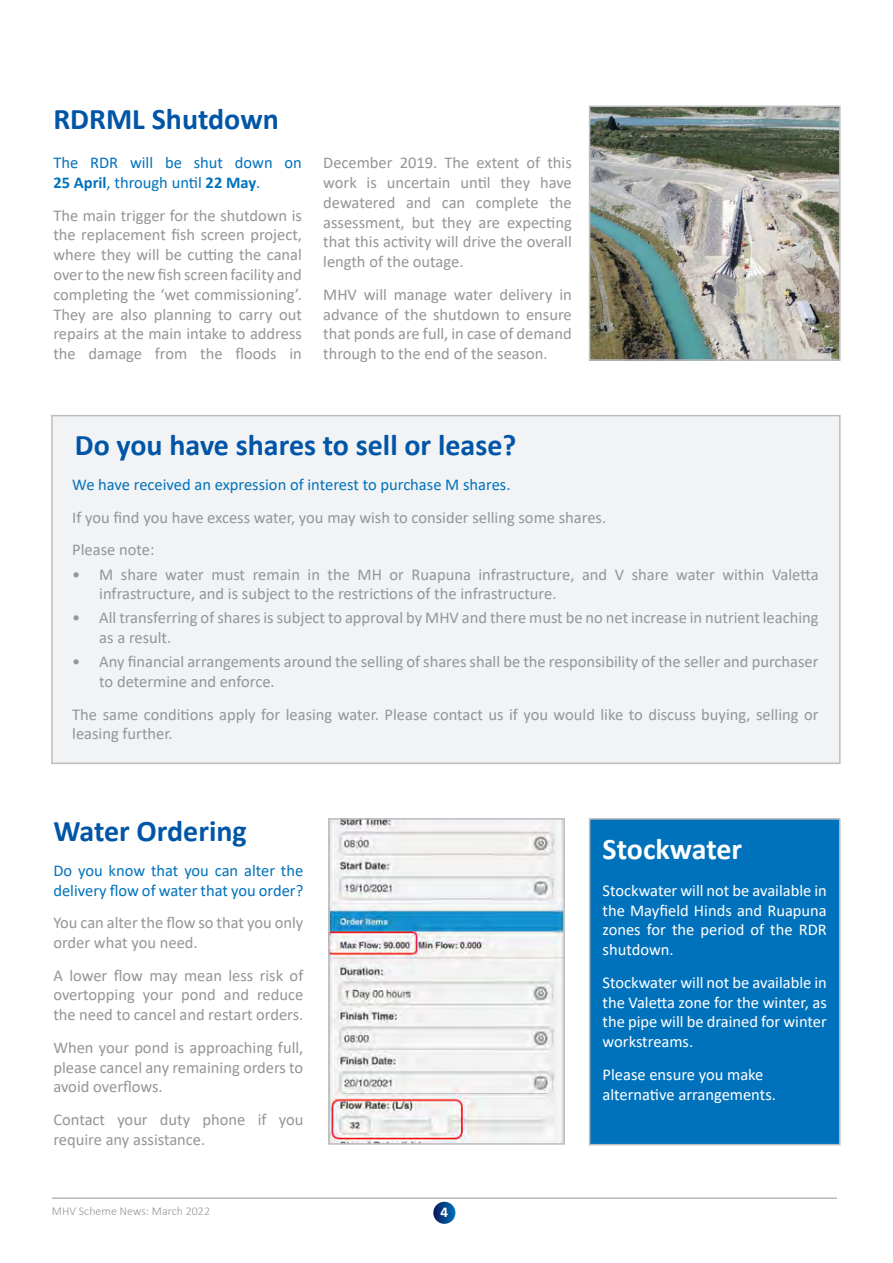
<style>
.page{position:relative;width:893px;height:1263px;background:#fff}
.page>*{position:absolute;margin:0;border:0;box-sizing:border-box;transform-origin:0 0}
.t1{font:700 30px "Calibri";color:#0155a7}
.t2{font:700 30px "Calibri";color:#fff}
.Newsletter_body_text{font:16.5px/19.8px "Calibri";color:#939598}
.Newsletter_body_text-2{font:16.5px/19.8px "Calibri";color:#fff;text-align:justify}
.Newsletter_body_text-3{font:16.5px/19.8px "Calibri";color:#0072bc}
.t3{font:700 15px "Calibri";color:#fff}
.t4{font:300 12px "Calibri";color:#939598}
.s1{font-weight:700}
</style>
<div class="page">
<hr style="left:52px;top:1198px;width:785px;height:1px;background:#231f20">
<svg style="left:433px;top:1202px;width:22px;height:22px"></svg>
<div style="left:51px;top:415px;width:790px;height:349px;background:#f2f3f4;border:2px solid #bcbdc0"></div>
<div style="left:589px;top:818px;width:252px;height:327px;background:#0072bc;border:2px solid #bcbdc0"></div>
<img style="left:331px;top:821px;width:231px;height:321px">
<div style="left:328px;top:818px;width:237px;height:327px;border:2px solid #bcbdc0"></div>
<img style="left:592px;top:109px;width:246px;height:249px">
<div style="left:589px;top:106px;width:252px;height:255px;border:2px solid #bcbdc0"></div>
<p class="t1" style="left:53px;top:98px;width:227px">RDRML Shutdown</p>
<p class="Newsletter_body_text-3" style="left:53px;top:152px;width:250px">The RDR will be shut down on<br><span class="s1">25 April</span>, through until <span class="s1">22 May</span>.</p>
<p class="Newsletter_body_text" style="left:53px;top:205px;width:250px;text-align:justify">The main trigger for the shutdown is the replacement fish screen project, where they will be cutting the canal over to the new fish screen facility and completing the ‘wet commissioning’.<br>They are also planning to carry out repairs at the main intake to address the damage from the floods in</p>
<p class="Newsletter_body_text" style="left:323px;top:152px;width:250px;text-align:justify">December 2019. The extent of this work is uncertain until they have dewatered and can complete the assessment, but they are expecting that this activity will drive the overall length of the outage.</p>
<p class="Newsletter_body_text" style="left:323px;top:284px;width:250px;text-align:justify">MHV will manage water delivery in advance of the shutdown to ensure that ponds are full, in case of demand through to the end of the season.</p>
<p class="t1" style="left:75px;top:424px;width:443px">Do you have shares to sell or lease?</p>
<p class="Newsletter_body_text-3" style="left:72px;top:475px;width:440px">We have received an expression of interest to purchase M shares.</p>
<p class="Newsletter_body_text" style="left:72px;top:507px;width:535px">If you find you have excess water, you may wish to consider selling some shares.</p>
<p class="Newsletter_body_text" style="left:72px;top:540px;width:84px">Please note:</p>
<p class="Newsletter_body_text" style="left:99px;top:564px;width:721px;text-indent:-27px">• M share water must remain in the MH or Ruapuna infrastructure, and V share water within Valetta infrastructure, and is subject to the restrictions of the infrastructure.</p>
<p class="Newsletter_body_text" style="left:99px;top:608px;width:721px;text-indent:-27px">• All transferring of shares is subject to approval by MHV and there must be no net increase in nutrient leaching as a result.</p>
<p class="Newsletter_body_text" style="left:99px;top:651px;width:721px;text-indent:-27px">• Any financial arrangements around the selling of shares shall be the responsibility of the seller and purchaser to determine and enforce.</p>
<p class="Newsletter_body_text" style="left:72px;top:704px;width:748px">The same conditions apply for leasing water. Please contact us if you would like to discuss buying, selling or leasing further.</p>
<p class="t1" style="left:53px;top:810px;width:195px">Water Ordering</p>
<p class="Newsletter_body_text-3" style="left:53px;top:860px;width:251px">Do you know that you can alter the delivery flow of water that you order?</p>
<p class="Newsletter_body_text" style="left:53px;top:912px;width:251px">You can alter the flow so that you only order what you need.</p>
<p class="Newsletter_body_text" style="left:53px;top:965px;width:251px;text-align:justify">A lower flow may mean less risk of overtopping your pond and reduce the need to cancel and restart orders.</p>
<p class="Newsletter_body_text" style="left:53px;top:1037px;width:251px;text-align:justify">When your pond is approaching full, please cancel any remaining orders to avoid overflows.</p>
<p class="Newsletter_body_text" style="left:53px;top:1109px;width:251px">Contact your duty phone if you require any assistance.</p>
<p class="t4" style="left:52px;top:1204px;width:160px">MHV Scheme News: March 2022</p>
<p class="t3" style="left:441px;top:1202px;width:9px">4</p>
<p class="t2" style="left:603px;top:828px;width:141px">Stockwater</p>
<p class="Newsletter_body_text-2" style="left:603px;top:880px;width:226px">Stockwater will not be available in the Mayfield Hinds and Ruapuna zones for the period of the RDR shutdown.</p>
<p class="Newsletter_body_text-2" style="left:603px;top:972px;width:226px">Stockwater will not be available in the Valetta zone for the winter, as the pipe will be drained for winter workstreams.</p>
<p class="Newsletter_body_text-2" style="left:603px;top:1064px;width:175px">Please ensure you make alternative arrangements.</p>
</div>
